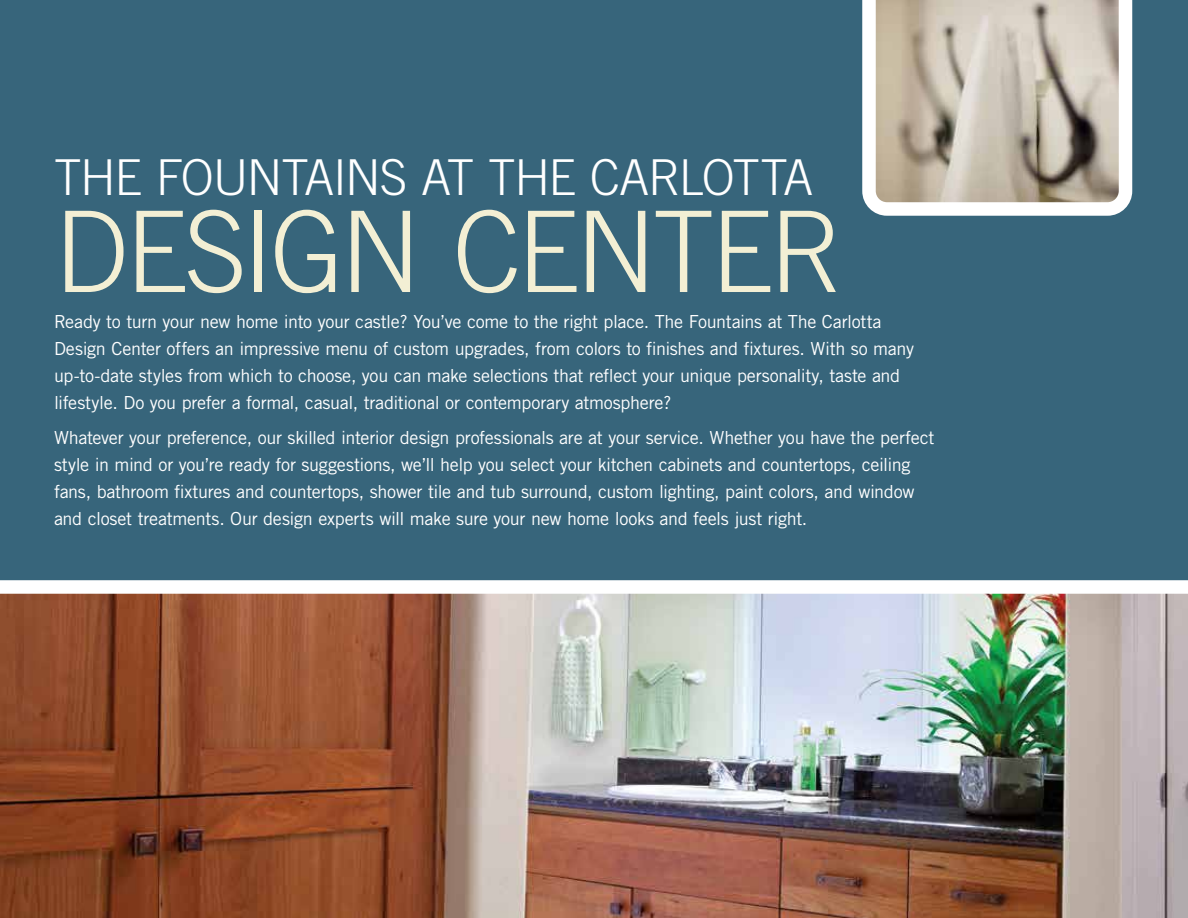
<style>
.page{position:relative;width:1188px;height:918px;background:#fff}
.page>*{position:absolute;margin:0;border:0;box-sizing:border-box;transform-origin:0 0}
.t1{font:300 112.5px "Trade Gothic";letter-spacing:-.035em;color:#f3efd4}
.t2{font:300 49.5px "Trade Gothic";letter-spacing:-.03em;color:#fff}
.t3{font:18px/27px "Trade Gothic";letter-spacing:-.02em;color:#fff}
</style>
<div class="page">
<img style="left:0;top:594px;width:1188px;height:324px">
<div style="left:0;top:0;width:1188px;height:594px;background:#37657b"></div>
<svg style="left:862px;top:0;width:270px;height:216px;background:#c5bdb1"></svg>
<h2 class="t2" style="left:54px;top:148px;width:761px">THE FOUNTAINS AT THE CARLOTTA</h2>
<h1 class="t1" style="left:54px;top:185px;width:792px">DESIGN CENTER</h1>
<p class="t3" style="left:54px;top:308px;width:862px">Ready to turn your new home into your castle? You’ve come to the right place. The Fountains at The Carlotta Design Center offers an impressive menu of custom upgrades, from colors to finishes and fixtures. With so many up-to-date styles from which to choose, you can make selections that reflect your unique personality, taste and lifestyle. Do you prefer a formal, casual, traditional or contemporary atmosphere?</p>
<p class="t3" style="left:54px;top:424px;width:882px">Whatever your preference, our skilled interior design professionals are at your service. Whether you have the perfect style in mind or you’re ready for suggestions, we’ll help you select your kitchen cabinets and countertops, ceiling fans, bathroom fixtures and countertops, shower tile and tub surround, custom lighting, paint colors, and window and closet treatments. Our design experts will make sure your new home looks and feels just right.</p>
</div>
